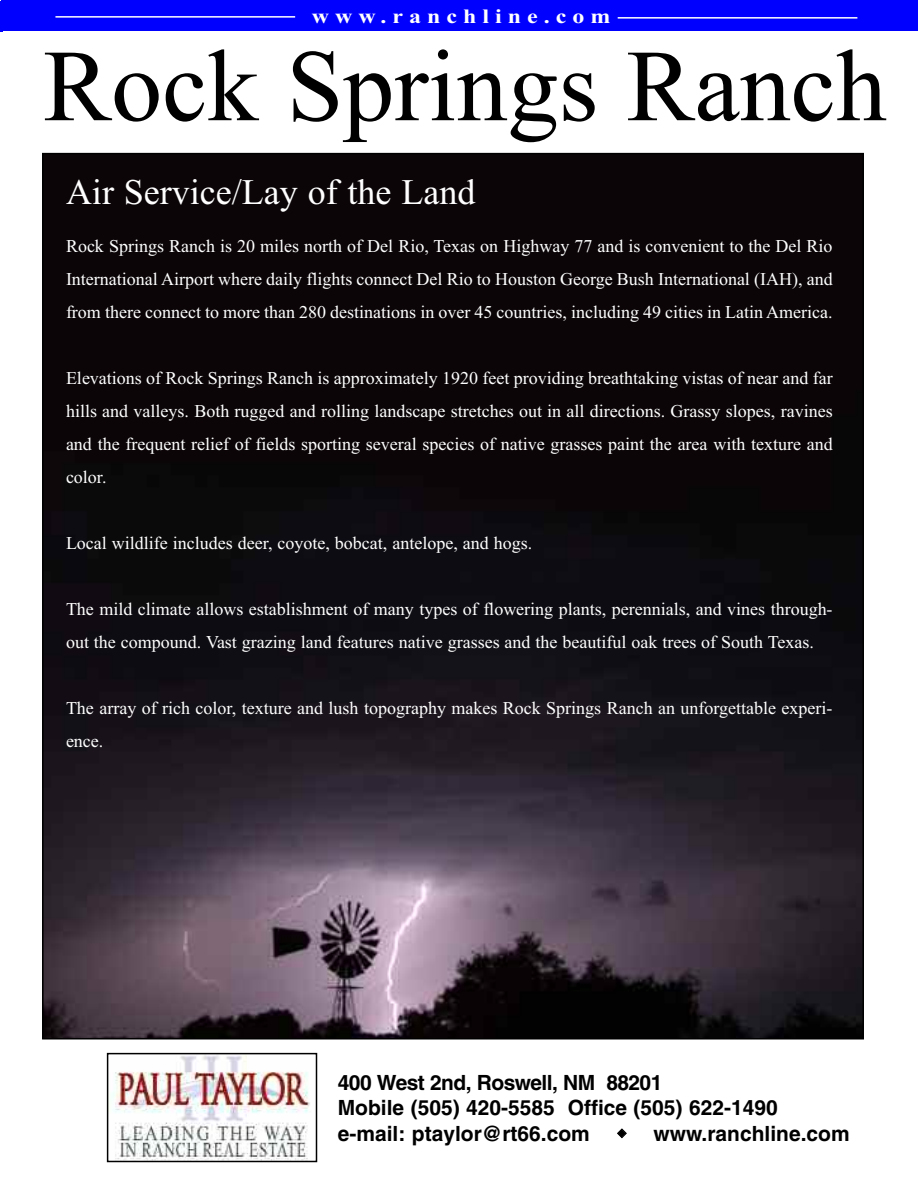
<style>
.page{position:relative;width:918px;height:1188px;background:#fff}
.page>*{position:absolute;margin:0;border:0;box-sizing:border-box;transform-origin:0 0}
.t1{font:102px "Times New Roman";color:#000}
.t2{font:36px "Times New Roman";color:#fff}
.t3{font:700 21px/25.7px "Helvetica";color:#000}
.t4{font:700 20.4px "Times New Roman";letter-spacing:.25em;color:#fff;scale:1.18 1}
.t5{font:18px/33px "Times New Roman";color:#fff;text-align:justify}
</style>
<div class="page">
<img style="left:45px;top:156px;width:816px;height:881px">
<hr style="left:0;top:1px;width:3px;height:30px;background:#00f">
<div style="left:1px;top:0;width:917px;height:30px;background:#00f"></div>
<hr style="left:55px;top:16px;width:240px;height:2px;background:#fff">
<hr style="left:618px;top:17px;width:239px;height:2px;background:#fff">
<img style="left:111px;top:1056px;width:199px;height:103px">
<div style="left:107px;top:1053px;width:210px;height:109px;border:2px solid #000"></div>
<p class="t4" style="left:312px;top:4px;width:255px">www.ranchline.com</p>
<h1 class="t1" style="left:43px;top:25px;width:845px">Rock Springs Ranch</h1>
<h2 class="t2" style="left:66px;top:170px;width:411px">Air Service/Lay of the Land</h2>
<p class="t5" style="left:66px;top:229px;width:768px">Rock Springs Ranch is 20 miles north of Del Rio, Texas on Highway 77 and is convenient to the Del Rio International Airport where daily flights connect Del Rio to Houston George Bush International (IAH), and from there connect to more than 280 destinations in over 45 countries, including 49 cities in Latin America.</p>
<p class="t5" style="left:66px;top:361px;width:768px">Elevations of Rock Springs Ranch is approximately 1920 feet providing breathtaking vistas of near and far hills and valleys. Both rugged and rolling landscape stretches out in all directions. Grassy slopes, ravines and the frequent relief of fields sporting several species of native grasses paint the area with texture and color.</p>
<p class="t5" style="left:66px;top:526px;width:468px">Local wildlife includes deer, coyote, bobcat, antelope, and hogs.</p>
<p class="t5" style="left:66px;top:592px;width:768px">The mild climate allows establishment of many types of flowering plants, perennials, and vines through&shy;out the compound. Vast grazing land features native grasses and the beautiful oak trees of South Texas.</p>
<p class="t5" style="left:66px;top:691px;width:768px">The array of rich color, texture and lush topography makes Rock Springs Ranch an unforgettable experi&shy;ence.</p>
<p class="t3" style="left:338px;top:1071px;width:441px">400 West 2nd, Roswell, NM 88201<br>Mobile (505) 420-5585 Office (505) 622-1490 e-mail: ptaylor@rt66.com</p>
<p class="t3" style="left:653px;top:1123px;width:198px">www.ranchline.com</p>
</div>
